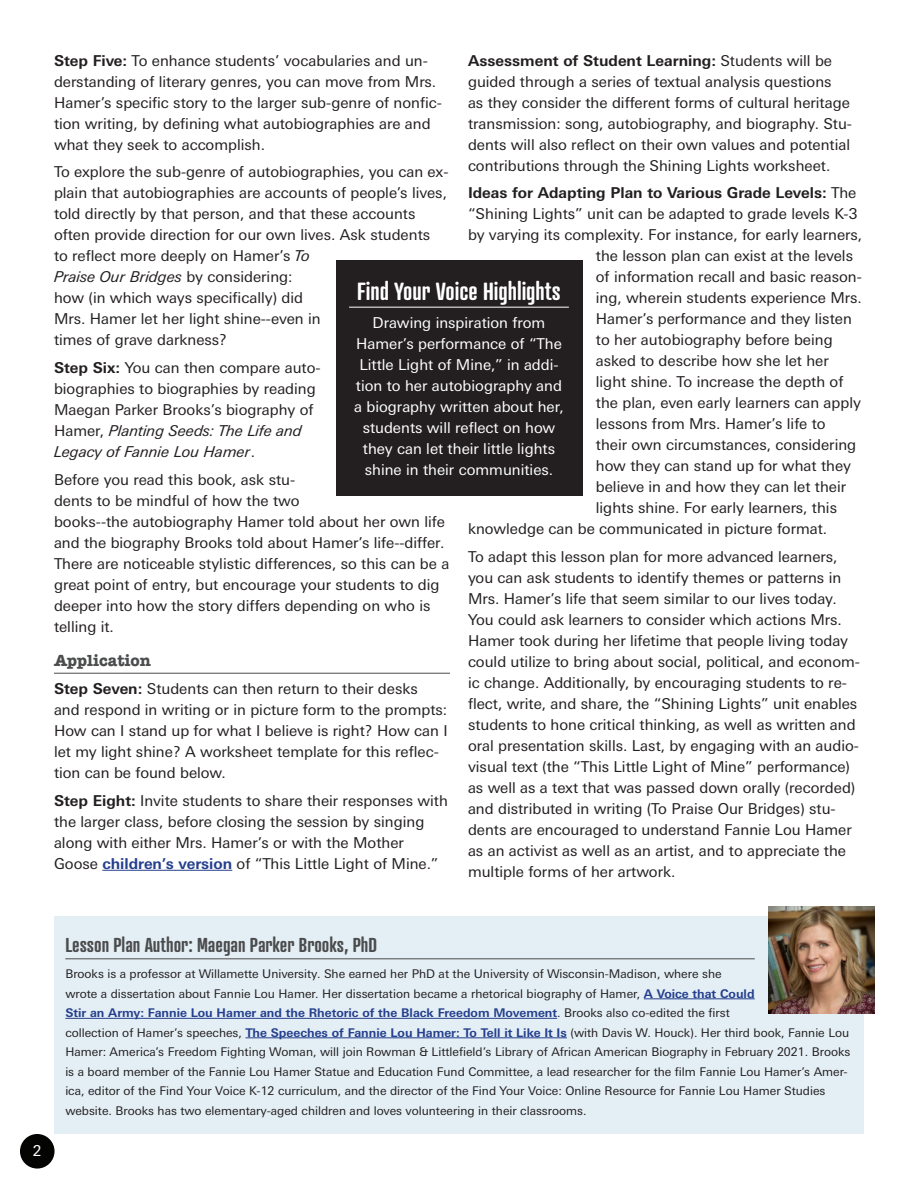
<style>
.page{position:relative;width:918px;height:1188px;background:#fff}
.page>*{position:absolute;margin:0;border:0;box-sizing:border-box;transform-origin:0 0}
.t1{font:600 24px "Atrament";color:#fff}
.t2{font:600 19.5px "Atrament";color:#4b4c4d}
.t3{font:700 16.5px "American Typewriter";color:#4b4c4d}
.t4{font:15px/21px "Linotype Univers Basic";color:#231f20}
.t5{font:15px/21px "Linotype Univers Basic";color:#fff;text-align:center}
.t6{font:700 15px "Linotype Univers Basic";color:#231f20}
.t7{font:12px/19.5px "Linotype Univers Basic";color:#231f20}
.s1{font-weight:700}
.s2{font-style:italic}
.s3{font-weight:700;color:#253f8e}
.s4{font-weight:400}
</style>
<div class="page">
<div style="left:20px;top:1134px;width:35px;height:35px;background:#040503;border-radius:50%"></div>
<hr style="left:54px;top:673px;width:396px;height:1px;background:#4b4c4d">
<hr style="left:102px;top:870px;width:130px;height:1px;background:#253f8e">
<div style="left:54px;top:917px;width:810px;height:217px;background:#e4eff5"></div>
<hr style="left:65px;top:959px;width:690px;height:1px;background:#4b4c4d">
<hr style="left:644px;top:999px;width:111px;height:1px;background:#253f8e">
<hr style="left:65px;top:1018px;width:492px;height:1px;background:#253f8e">
<hr style="left:246px;top:1038px;width:321px;height:1px;background:#253f8e">
<div style="left:336px;top:260px;width:246px;height:236px;background:#231f20"></div>
<hr style="left:349px;top:307px;width:220px;height:1px;background:#fff">
<img style="left:768px;top:906px;width:106px;height:107px">
<p class="t4" style="left:54px;top:50px;width:389px"><span class="s1">Step Five:</span> To enhance students’ vocabularies and un&shy;derstanding of literary genres, you can move from Mrs.<br>Hamer’s specific story to the larger sub-genre of nonfic&shy;tion writing, by defining what autobiographies are and what they seek to accomplish.</p>
<p class="t4" style="left:54px;top:161px;width:396px">To explore the sub-genre of autobiographies, you can ex&shy;plain that autobiographies are accounts of people’s lives, told directly by that person, and that these accounts often provide direction for our own lives. Ask students<br>to reflect more deeply on Hamer’s <span class="s2">To<br>Praise Our Bridges</span> by considering:<br>how (in which ways specifically) did<br>Mrs. Hamer let her light shine--even in<br>times of grave darkness?</p>
<p class="t4" style="left:54px;top:357px;width:268px"><span class="s1">Step Six:</span> You can then compare auto&shy;biographies to biographies by reading Maegan Parker Brooks’s biography of Hamer, <span class="s2">Planting Seeds: The Life and Legacy of Fannie Lou Hamer</span>.</p>
<p class="t4" style="left:54px;top:469px;width:397px">Before you read this book, ask stu-<br>dents to be mindful of how the two<br>books--the autobiography Hamer told about her own life and the biography Brooks told about Hamer’s life--differ.<br>There are noticeable stylistic differences, so this can be a great point of entry, but encourage your students to dig deeper into how the story differs depending on who is telling it.</p>
<h3 class="t3" style="left:54px;top:646px;width:99px">Application</h3>
<p class="t4" style="left:54px;top:678px;width:395px"><span class="s1">Step Seven:</span> Students can then return to their desks<br>and respond in writing or in picture form to the prompts:<br>How can I stand up for what I believe is right? How can I let my light shine? A worksheet template for this reflec&shy;tion can be found below.</p>
<p class="t4" style="left:54px;top:790px;width:395px"><span class="s1">Step Eight:</span> Invite students to share their responses with the larger class, before closing the session by singing along with either Mrs. Hamer’s or with the Mother Goose <span class="s3">children’s version</span> of “This Little Light of Mine.”</p>
<p class="t4" style="left:468px;top:50px;width:386px"><span class="s1">Assessment of Student Learning:</span> Students will be guided through a series of textual analysis questions<br>as they consider the different forms of cultural heritage transmission: song, autobiography, and biography. Stu&shy;dents will also reflect on their own values and potential contributions through the Shining Lights worksheet.</p>
<p class="t6" style="left:468px;top:184px;width:390px">Ideas for Adapting Plan to Various Grade Levels: <span class="s4">The</span></p>
<p class="t4" style="left:468px;top:203px;width:391px">“Shining Lights” unit can be adapted to grade levels K-3</p>
<p class="t4" style="left:468px;top:224px;width:396px">by varying its complexity. For instance, for early learners,</p>
<p class="t4" style="left:596px;top:245px;width:259px">the lesson plan can exist at the levels</p>
<p class="t4" style="left:596px;top:266px;width:267px">of information recall and basic reason-</p>
<p class="t4" style="left:596px;top:287px;width:267px">ing, wherein students experience Mrs.</p>
<p class="t4" style="left:596px;top:308px;width:257px">Hamer’s performance and they listen</p>
<p class="t4" style="left:596px;top:329px;width:238px">to her autobiography before being</p>
<p class="t4" style="left:596px;top:350px;width:234px">asked to describe how she let her</p>
<p class="t4" style="left:596px;top:371px;width:249px">light shine. To increase the depth of</p>
<p class="t4" style="left:596px;top:392px;width:267px">the plan, even early learners can apply</p>
<p class="t4" style="left:596px;top:413px;width:231px">lessons from Mrs. Hamer’s life to</p>
<p class="t4" style="left:596px;top:434px;width:262px">their own circumstances, considering</p>
<p class="t4" style="left:596px;top:455px;width:257px">how they can stand up for what they</p>
<p class="t4" style="left:596px;top:476px;width:252px">believe in and how they can let their</p>
<p class="t4" style="left:596px;top:497px;width:243px">lights shine. For early learners, this</p>
<p class="t4" style="left:468px;top:518px;width:361px">knowledge can be communicated in picture format.</p>
<p class="t4" style="left:468px;top:546px;width:394px">To adapt this lesson plan for more advanced learners, you can ask students to identify themes or patterns in Mrs. Hamer’s life that seem similar to our lives today.<br>You could ask learners to consider which actions Mrs.<br>Hamer took during her lifetime that people living today could utilize to bring about social, political, and econom&shy;ic change. Additionally, by encouraging students to re&shy;flect, write, and share, the “Shining Lights” unit enables students to hone critical thinking, as well as written and oral presentation skills. Last, by engaging with an audio&shy;visual text (the “This Little Light of Mine” performance) as well as a text that was passed down orally (recorded) and distributed in writing (To Praise Our Bridges) stu&shy;dents are encouraged to understand Fannie Lou Hamer as an activist as well as an artist, and to appreciate the multiple forms of her artwork.</p>
<h3 class="t1" style="left:357px;top:276px;width:205px">Find Your Voice Highlights</h3>
<p class="t5" style="left:354px;top:312px;width:211px">Drawing inspiration from<br>Hamer’s performance of “The<br>Little Light of Mine,” in addi&shy;tion to her autobiography and a biography written about her, students will reflect on how they can let their little lights shine in their communities.</p>
<p class="t5" style="left:33px;top:1140px;width:10px">2</p>
<h3 class="t2" style="left:65px;top:933px;width:313px">Lesson Plan Author: Maegan Parker Brooks, PhD</h3>
<p class="t7" style="left:65px;top:964px;width:787px">Brooks is a professor at Willamette University. She earned her PhD at the University of Wisconsin-Madison, where she<br>wrote a dissertation about Fannie Lou Hamer. Her dissertation became a rhetorical biography of Hamer, <span class="s3">A Voice that Could<br>Stir an Army: Fannie Lou Hamer and the Rhetoric of the Black Freedom Movement</span>. Brooks also co-edited the first<br>collection of Hamer’s speeches, <span class="s3">The Speeches of Fannie Lou Hamer: To Tell it Like It Is</span> (with Davis W. Houck). Her third book, Fannie Lou Hamer: America’s Freedom Fighting Woman, will join Rowman &amp; Littlefield’s Library of African American Biography in February 2021. Brooks is a board member of the Fannie Lou Hamer Statue and Education Fund Committee, a lead researcher for the film Fannie Lou Hamer’s Amer&shy;ica, editor of the Find Your Voice K-12 curriculum, and the director of the Find Your Voice: Online Resource for Fannie Lou Hamer Studies website. Brooks has two elementary-aged children and loves volunteering in their classrooms.</p>
</div>
